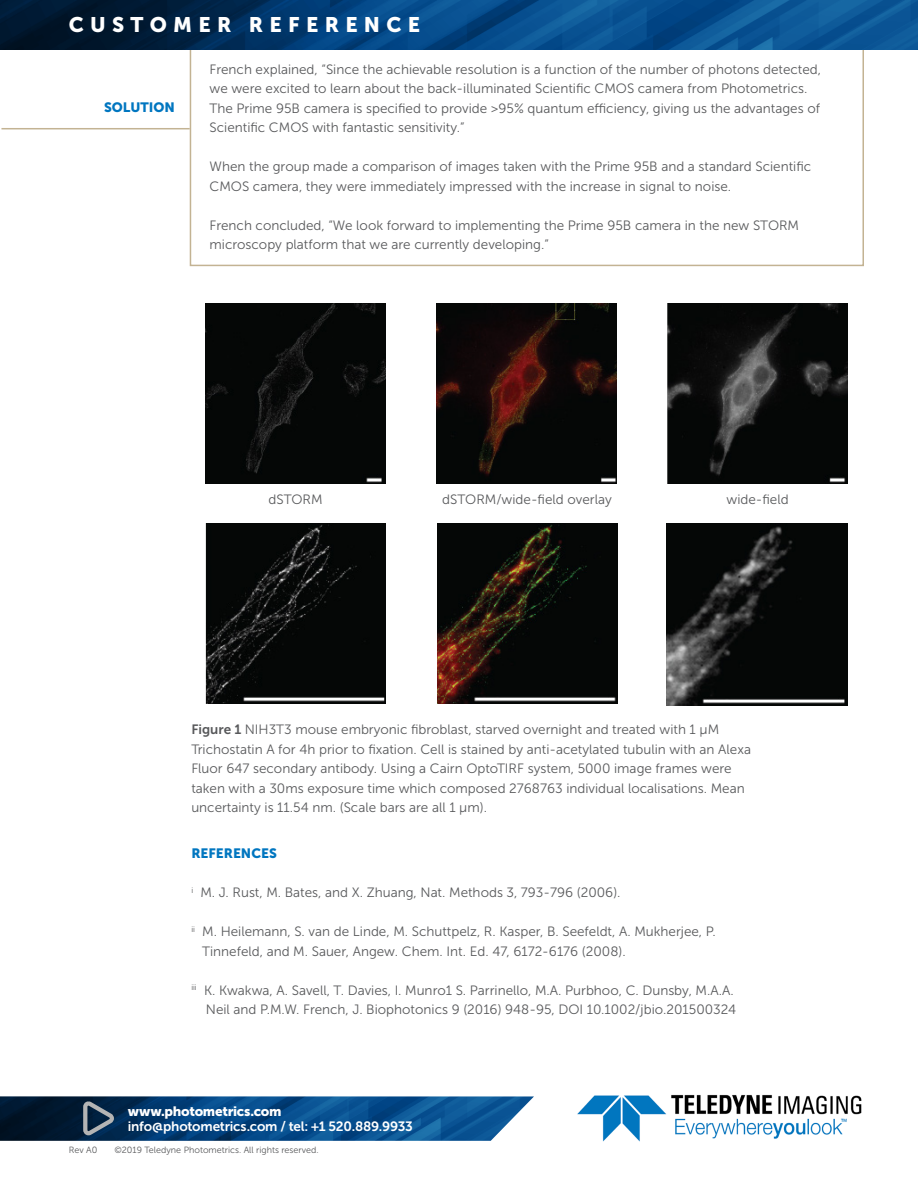
<style>
.page{position:relative;width:918px;height:1188px;background:#fff}
.page>*{position:absolute;margin:0;border:0;box-sizing:border-box;transform-origin:0 0}
.t1{font:21px "Museo Sans 900";letter-spacing:.3em;color:#fff}
.t2{font:13.5px/19.5px "Museo Sans 300";color:#58595b}
.t3{font:13.5px "Museo Sans 700";letter-spacing:-.015em;color:#fff}
.t4{font:13.5px "Museo Sans 900";letter-spacing:-.02em;color:#fff}
.t5{font:13.5px "Museo Sans 900";color:#0076c0}
.t6{font:9px "Museo Sans 300";color:#58595b}
.s1{font-family:"Museo Sans 700"}
</style>
<div class="page">
<img style="left:206px;top:303px;width:180px;height:180px">
<img style="left:437px;top:303px;width:180px;height:180px">
<img style="left:668px;top:303px;width:180px;height:180px">
<img style="left:206px;top:524px;width:180px;height:180px">
<img style="left:437px;top:524px;width:180px;height:180px">
<img style="left:666px;top:524px;width:182px;height:181px">
<hr style="left:1px;top:128px;width:189px;height:1px;background:#c3b393">
<div style="left:190px;top:47px;width:674px;height:219px;border:2px solid #c3b393"></div>
<img style="left:0;top:0;width:918px;height:49px">
<img style="left:577px;top:1094px;width:285px;height:48px">
<img style="left:0;top:1096px;width:534px;height:45px">
<svg style="left:83px;top:1101px;width:31px;height:34px"></svg>
<p class="t1" style="left:69px;top:13px;width:353px">CUSTOMER REFERENCE</p>
<p class="t5" style="left:104px;top:99px;width:72px">SOLUTION</p>
<p class="t2" style="left:210px;top:60px;width:613px">French explained, “Since the achievable resolution is a function of the number of photons detected, we were excited to learn about the back-illuminated Scientific CMOS camera from Photometrics.<br>The Prime 95B camera is specified to provide &gt;95% quantum efficiency, giving us the advantages of Scientific CMOS with fantastic sensitivity.”</p>
<p class="t2" style="left:210px;top:157px;width:603px">When the group made a comparison of images taken with the Prime 95B and a standard Scientific<br>CMOS camera, they were immediately impressed with the increase in signal to noise.</p>
<p class="t2" style="left:210px;top:216px;width:591px">French concluded, “We look forward to implementing the Prime 95B camera in the new STORM microscopy platform that we are currently developing.”</p>
<p class="t2" style="left:269px;top:490px;width:56px">dSTORM</p>
<p class="t2" style="left:442px;top:490px;width:171px">dSTORM/wide-field overlay</p>
<p class="t2" style="left:727px;top:490px;width:64px">wide-field</p>
<p class="t2" style="left:191px;top:720px;width:561px"><span class="s1">Figure 1</span> NIH3T3 mouse embryonic fibroblast, starved overnight and treated with 1 µM Trichostatin A for 4h prior to fixation. Cell is stained by anti-acetylated tubulin with an Alexa Fluor 647 secondary antibody. Using a Cairn OptoTIRF system, 5000 image frames were taken with a 30ms exposure time which composed 2768763 individual localisations. Mean uncertainty is 11.54 nm. (Scale bars are all 1 µm).</p>
<p class="t5" style="left:191px;top:846px;width:87px">REFERENCES</p>
<p class="t2" style="left:191px;top:883px;width:431px"><sup>i</sup> M. J. Rust, M. Bates, and X. Zhuang, Nat. Methods 3, 793-796 (2006).</p>
<p class="t2" style="left:191px;top:922px;width:526px"><sup>ii</sup> M. Heilemann, S. van de Linde, M. Schuttpelz, R. Kasper, B. Seefeldt, A. Mukherjee, P.</p>
<p class="t2" style="left:202px;top:941px;width:425px">Tinnefeld, and M. Sauer, Angew. Chem. Int. Ed. 47, 6172-6176 (2008).</p>
<p class="t2" style="left:191px;top:980px;width:544px"><sup>iii</sup> K. Kwakwa, A. Savell, T. Davies, I. Munro1 S. Parrinello, M.A. Purbhoo, C. Dunsby, M.A.A.</p>
<p class="t2" style="left:206px;top:1000px;width:532px">Neil and P.M.W. French, J. Biophotonics 9 (2016) 948-95, DOI 10.1002/jbio.201500324</p>
<p class="t4" style="left:128px;top:1104px;width:155px">www.photometrics.com</p>
<p class="t3" style="left:128px;top:1119px;width:287px">info@photometrics.com / tel: +1 520.889.9933</p>
<p class="t6" style="left:69px;top:1145px;width:30px">Rev A0</p>
<p class="t6" style="left:114px;top:1145px;width:206px">©2019 Teledyne Photometrics. All rights reserved.</p>
</div>
